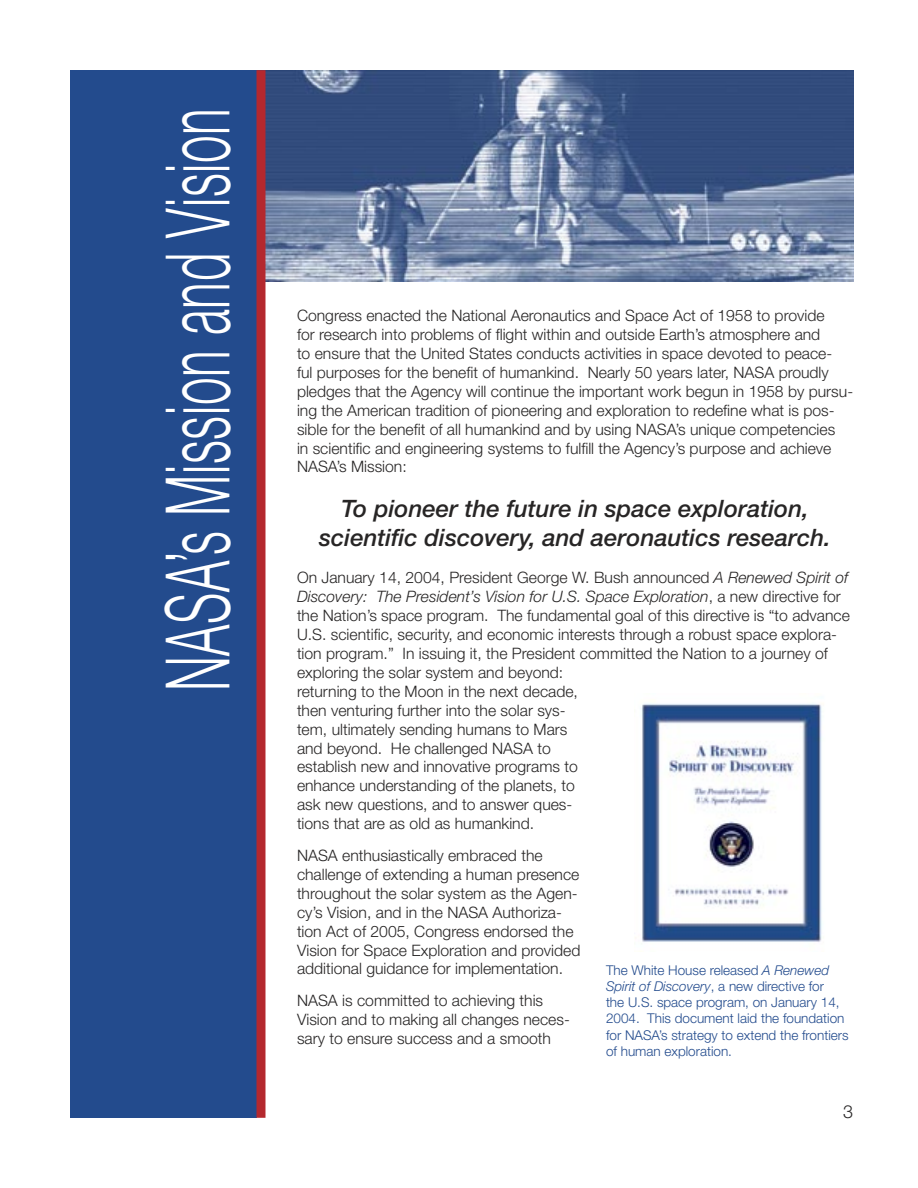
<style>
.page{position:relative;width:918px;height:1188px;background:#fff}
.page>*{position:absolute;margin:0;border:0;box-sizing:border-box;transform-origin:0 0}
.Section_Header{font:300 89.1px "Helvetica Neue";letter-spacing:.015em;color:#fff;scale:.56 1}
.Mission_statement{font:italic 500 24px/28.8px "Helvetica Neue";color:#272525;text-align:center}
.Footer_Number{font:300 18px "Helvetica Neue";color:#272525}
.Body{font:300 15.75px/18.9px "Helvetica Neue";color:#272525}
.t1{font:300 13.5px/16.2px "Helvetica Neue";color:#234b8d}
.s1{font-style:italic}
</style>
<div class="page">
<img style="left:266px;top:70px;width:587px;height:212px">
<div style="left:70px;top:70px;width:186px;height:1048px;background:#234b8d"></div>
<div style="left:256px;top:70px;width:10px;height:1048px;background:#b4282e"></div>
<img style="left:641px;top:703px;width:181px;height:239px">
<p class="Section_Header" style="left:143px;top:691px;width:1043px;rotate:-90deg">NASA’s Mission and Vision</p>
<p class="Body" style="left:297px;top:306px;width:558px">Congress enacted the National Aeronautics and Space Act of 1958 to provide<br>for research into problems of flight within and outside Earth’s atmosphere and<br>to ensure that the United States conducts activities in space devoted to peace-<br>ful purposes for the benefit of humankind. Nearly 50 years later, NASA proudly pledges that the Agency will continue the important work begun in 1958 by pursu&shy;ing the American tradition of pioneering and exploration to redefine what is pos&shy;sible for the benefit of all humankind and by using NASA’s unique competencies<br>in scientific and engineering systems to fulfill the Agency’s purpose and achieve NASA’s Mission:</p>
<p class="Mission_statement" style="left:319px;top:494px;width:513px">To pioneer the future in space exploration, scientific discovery, and aeronautics research.</p>
<p class="Body" style="left:297px;top:568px;width:554px">On January 14, 2004, President George W. Bush announced <span class="s1">A Renewed Spirit of Discovery: The President’s Vision for U.S. Space Exploration</span>, a new directive for the Nation’s space program. The fundamental goal of this directive is “to advance U.S. scientific, security, and economic interests through a robust space explora&shy;tion program.” In issuing it, the President committed the Nation to a journey of exploring the solar system and beyond:<br>returning to the Moon in the next decade,<br>then venturing further into the solar sys-<br>tem, ultimately sending humans to Mars<br>and beyond. He challenged NASA to<br>establish new and innovative programs to<br>enhance understanding of the planets, to<br>ask new questions, and to answer ques-<br>tions that are as old as humankind.</p>
<p class="Body" style="left:297px;top:846px;width:285px">NASA enthusiastically embraced the challenge of extending a human presence throughout the solar system as the Agen&shy;cy’s Vision, and in the NASA Authoriza&shy;tion Act of 2005, Congress endorsed the Vision for Space Exploration and provided additional guidance for implementation.</p>
<p class="Body" style="left:297px;top:991px;width:274px">NASA is committed to achieving this<br>Vision and to making all changes neces&shy;sary to ensure success and a smooth</p>
<p class="t1" style="left:606px;top:962px;width:244px">The White House released <span class="s1">A Renewed Spirit of Discovery</span>, a new directive for<br>the U.S. space program, on January 14, 2004. This document laid the foundation for NASA’s strategy to extend the frontiers of human exploration.</p>
<p class="Footer_Number" style="left:843px;top:1100px;width:12px">3</p>
</div>
